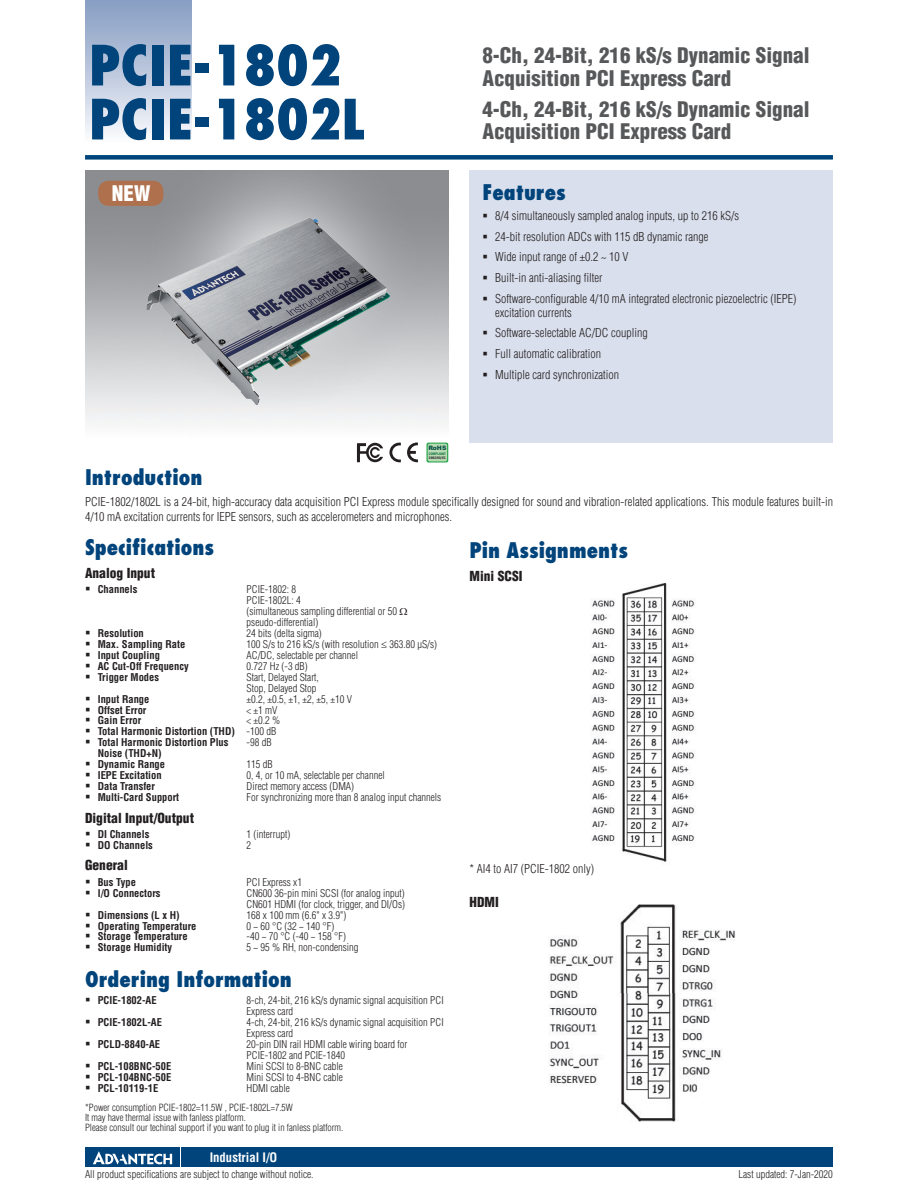
<style>
.page{position:relative;width:918px;height:1188px;background:#fff}
.page>*{position:absolute;margin:0;border:0;box-sizing:border-box;transform-origin:0 0}
.t1{font:800 condensed 54px/54px "Futura";color:#00447b}
.t2{font:900 condensed 21px/22.5px "Helvetica";color:#57585a}
.t3{font:800 condensed 21px "Futura";color:#00447b}
.t4{font:900 condensed 21px "Helvetica";color:#fff}
.t5{font:900 condensed 13.5px "Helvetica";color:#231f20}
.t6{font:700 condensed 12.75px "Helvetica";color:#fff}
.t7{font:300 condensed 12px/20.7px "Helvetica";color:#231f20}
.t8{font:300 condensed 10.5px/10.9px "Helvetica";color:#231f20}
.t9{font:700 condensed 10.5px/10.9px "Helvetica";color:#231f20}
.t10{font:300 condensed 9.75px/10.1px "Helvetica";color:#231f20}
.t11{font:900 6px "Arial";color:#0c5447}
.t12{font:700 condensed 3.3px "Helvetica";color:#231f20;scale:1.11 1}
.t13{font:700 condensed 3.3px "Helvetica";color:#0c6a39;scale:1.05 1}
.s1{font-weight:300}
</style>
<div class="page">
<div style="left:85px;top:155px;width:748px;height:5px;background:#00447b"></div>
<div style="left:85px;top:0;width:106px;height:143px;background:linear-gradient(to bottom,#849bc1,#f9fafc)"></div>
<div style="left:182px;top:1147px;width:651px;height:20px;background:#00447b"></div>
<div style="left:85px;top:1147px;width:95px;height:20px;background:#00447b"></div>
<svg style="left:93px;top:1151px;width:79px;height:14px"></svg>
<div style="left:470px;top:170px;width:363px;height:272px;background:#d9dfec"></div>
<img style="left:85px;top:170px;width:363px;height:255px">
<img style="left:146px;top:218px;width:163px;height:187px">
<img style="left:592px;top:583px;width:103px;height:279px">
<img style="left:549px;top:904px;width:186px;height:218px">
<svg style="left:426px;top:443px;width:22px;height:19px"></svg>
<div style="left:428px;top:444px;width:19px;height:17px;background:#b8dbb4;border-radius:2px"></div>
<svg style="left:389px;top:443px;width:12px;height:19px"></svg>
<svg style="left:407px;top:442px;width:11px;height:21px"></svg>
<svg style="left:357px;top:443px;width:26px;height:19px"></svg>
<div style="left:98px;top:181px;width:65px;height:25px;background:#af704e;border-radius:10px"></div>
<h1 class="t1" style="left:89px;top:38px;width:278px">PCIE-1802<br>PCIE-1802L</h1>
<h2 class="t4" style="left:112px;top:181px;width:40px">NEW</h2>
<p class="t11" style="left:428px;top:444px;width:20px">RoHS</p>
<p class="t13" style="left:429px;top:452px;width:18px">COMPLIANT</p>
<p class="t12" style="left:429px;top:456px;width:17px">2002/95/EC</p>
<h2 class="t2" style="left:482px;top:44px;width:329px">8-Ch, 24-Bit, 216 kS/s Dynamic Signal<br>Acquisition PCI Express Card</h2>
<h2 class="t2" style="left:482px;top:98px;width:329px">4-Ch, 24-Bit, 216 kS/s Dynamic Signal<br>Acquisition PCI Express Card</h2>
<h2 class="t3" style="left:482px;top:178px;width:85px">Features</h2>
<p class="t7" style="left:495px;top:205px;width:303px">8/4 simultaneously sampled analog inputs, up to 216 kS/s<br>24-bit resolution ADCs with 115 dB dynamic range<br>Wide input range of ±0.2 ~ 10 V<br>Built-in anti-aliasing filter<br>Software-configurable 4/10 mA integrated electronic piezoelectric (IEPE)</p>
<p class="t7" style="left:495px;top:302px;width:154px">excitation currents<br>Software-selectable AC/DC coupling<br>Full automatic calibration<br>Multiple card synchronization</p>
<h2 class="t3" style="left:85px;top:463px;width:119px">Introduction</h2>
<p class="t7" style="left:85px;top:494px;width:749px;line-height:15px">PCIE-1802/1802L is a 24-bit, high-accuracy data acquisition PCI Express module specifically designed for sound and vibration-related applications. This module features built-in<br>4/10 mA excitation currents for IEPE sensors, such as accelerometers and microphones.</p>
<h2 class="t3" style="left:85px;top:534px;width:131px">Specifications</h2>
<p class="t5" style="left:85px;top:564px;width:72px">Analog Input</p>
<p class="t9" style="left:98px;top:584px;width:41px">Channels</p>
<p class="t8" style="left:247px;top:584px;width:152px">PCIE-1802: 8<br>PCIE-1802L: 4<br>(simultaneous sampling differential or 50 pseudo-differential)</p>
<p class="t9" style="left:98px;top:627px;width:48px">Resolution</p>
<p class="t8" style="left:247px;top:628px;width:77px">24 bits (delta sigma)</p>
<p class="t9" style="left:98px;top:638px;width:89px">Max. Sampling Rate</p>
<p class="t8" style="left:247px;top:638px;width:192px">100 S/s to 216 kS/s (with resolution ≤ 363.80 μS/s)</p>
<p class="t9" style="left:98px;top:649px;width:64px">Input Coupling</p>
<p class="t8" style="left:247px;top:649px;width:113px">AC/DC, selectable per channel</p>
<p class="t9" style="left:98px;top:660px;width:93px">AC Cut-Off Frequency</p>
<p class="t8" style="left:247px;top:660px;width:63px">0.727 Hz (-3 dB)</p>
<p class="t9" style="left:98px;top:671px;width:63px">Trigger Modes</p>
<p class="t8" style="left:247px;top:671px;width:74px">Start, Delayed Start,<br>Stop, Delayed Stop</p>
<p class="t9" style="left:98px;top:693px;width:53px">Input Range</p>
<p class="t8" style="left:247px;top:693px;width:107px">±0.2, ±0.5, ±1, ±2, ±5, ±10 V</p>
<p class="t9" style="left:98px;top:704px;width:50px">Offset Error</p>
<p class="t8" style="left:247px;top:704px;width:32px">&lt; ±1 mV</p>
<p class="t9" style="left:98px;top:715px;width:45px">Gain Error</p>
<h2 class="t3" style="left:470px;top:537px;width:160px">Pin Assignments</h2>
<p class="t5" style="left:470px;top:567px;width:54px">Mini SCSI</p>
<p class="t9" style="left:98px;top:715px;width:184px;text-indent:149px"><span class="s1">&lt; ±0.2 %<br></span>Total Harmonic Distortion (THD) <span class="s1">-100 dB<br></span>Total Harmonic Distortion Plus</p>
<p class="t8" style="left:247px;top:737px;width:27px">-98 dB</p>
<p class="t9" style="left:98px;top:748px;width:69px">Noise (THD+N)<br>Dynamic Range</p>
<p class="t8" style="left:247px;top:759px;width:28px">115 dB</p>
<p class="t9" style="left:98px;top:770px;width:65px">IEPE Excitation</p>
<p class="t8" style="left:247px;top:770px;width:140px">0, 4, or 10 mA, selectable per channel</p>
<p class="t9" style="left:98px;top:781px;width:59px">Data Transfer</p>
<p class="t8" style="left:247px;top:781px;width:109px">Direct memory access (DMA)</p>
<p class="t9" style="left:98px;top:792px;width:83px">Multi-Card Support</p>
<p class="t8" style="left:247px;top:792px;width:196px">For synchronizing more than 8 analog input channels</p>
<p class="t5" style="left:85px;top:809px;width:111px">Digital Input/Output</p>
<p class="t9" style="left:98px;top:829px;width:53px">DI Channels</p>
<p class="t8" style="left:247px;top:829px;width:45px">1 (interrupt)</p>
<p class="t9" style="left:98px;top:840px;width:57px">DO Channels</p>
<p class="t8" style="left:247px;top:840px;width:6px">2</p>
<p class="t5" style="left:85px;top:857px;width:44px">General</p>
<p class="t9" style="left:98px;top:876px;width:40px">Bus Type</p>
<p class="t8" style="left:247px;top:876px;width:57px">PCI Express x1</p>
<p class="t9" style="left:98px;top:887px;width:64px">I/O Connectors</p>
<p class="t8" style="left:247px;top:887px;width:160px">CN600 36-pin mini SCSI (for analog input)<br>CN601 HDMI (for clock, trigger, and DI/Os)</p>
<p class="t9" style="left:98px;top:909px;width:83px">Dimensions (L x H)</p>
<p class="t8" style="left:247px;top:909px;width:101px">168 x 100 mm (6.6" x 3.9")</p>
<p class="t9" style="left:98px;top:920px;width:100px">Operating Temperature</p>
<p class="t8" style="left:247px;top:920px;width:89px">0 ~ 60 °C (32 ~ 140 °F)</p>
<p class="t9" style="left:98px;top:931px;width:91px">Storage Temperature</p>
<p class="t8" style="left:247px;top:931px;width:101px">-40 ~ 70 °C (-40 ~ 158 °F)</p>
<p class="t9" style="left:98px;top:942px;width:76px">Storage Humidity</p>
<p class="t8" style="left:247px;top:942px;width:113px">5 ~ 95 % RH, non-condensing</p>
<h2 class="t3" style="left:85px;top:965px;width:208px">Ordering Information</h2>
<p class="t9" style="left:98px;top:995px;width:60px">PCIE-1802-AE</p>
<p class="t8" style="left:247px;top:995px;width:199px">8-ch, 24-bit, 216 kS/s dynamic signal acquisition PCI<br>Express card</p>
<p class="t9" style="left:98px;top:1017px;width:66px">PCIE-1802L-AE</p>
<p class="t8" style="left:247px;top:1017px;width:199px">4-ch, 24-bit, 216 kS/s dynamic signal acquisition PCI<br>Express card</p>
<p class="t9" style="left:98px;top:1038px;width:64px">PCLD-8840-AE</p>
<p class="t8" style="left:247px;top:1038px;width:162px">20-pin DIN rail HDMI cable wiring board for<br>PCIE-1802 and PCIE-1840</p>
<p class="t9" style="left:98px;top:1060px;width:75px">PCL-108BNC-50E</p>
<p class="t8" style="left:247px;top:1060px;width:98px">Mini SCSI to 8-BNC cable</p>
<p class="t9" style="left:98px;top:1071px;width:75px">PCL-104BNC-50E</p>
<p class="t8" style="left:247px;top:1071px;width:98px">Mini SCSI to 4-BNC cable</p>
<p class="t9" style="left:98px;top:1082px;width:62px">PCL-10119-1E</p>
<p class="t8" style="left:247px;top:1082px;width:45px">HDMI cable</p>
<p class="t7" style="left:470px;top:858px;width:126px">* AI4 to AI7 (PCIE-1802 only)</p>
<p class="t5" style="left:470px;top:894px;width:31px">HDMI</p>
<p class="t10" style="left:85px;top:1102px;width:260px">*Power consumption PCIE-1802=11.5W , PCIE-1802L=7.5W<br>It may have thermal issue with fanless platform.<br>Please consult our techinal support if you want to plug it in fanless platform.</p>
<p class="t8" style="left:85px;top:1168px;width:230px">All product specifications are subject to change without notice.</p>
<p class="t8" style="left:739px;top:1168px;width:96px">Last updated: 7-Jan-2020</p>
<p class="t6" style="left:210px;top:1150px;width:69px">Industrial I/O</p>
</div>
